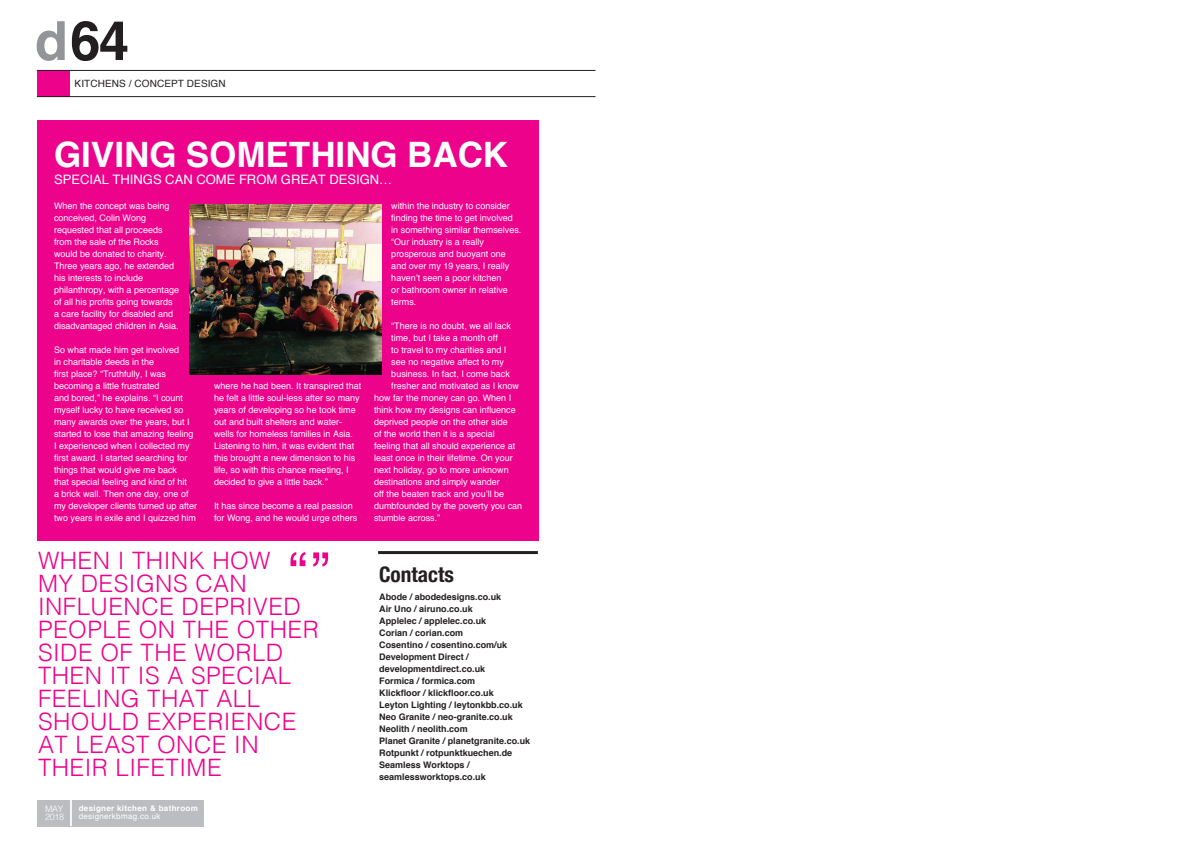
<style>
.page{position:relative;width:1191px;height:842px;background:#fff}
.page>*{position:absolute;margin:0;border:0;box-sizing:border-box;transform-origin:0 0}
.t1{font:700 54.5px "Helvetica";color:#231f20}
.t2{font:700 35px "Helvetica";color:#fff}
.Introduction{font:300 24px/23px "Helvetica";letter-spacing:.02em;color:#ed028c}
.Introduction-2{font:700 condensed 21.4px "Helvetica Neue";color:#231f20}
.t3{font:13px "Helvetica";color:#fff}
.t4{font:10px "Helvetica";letter-spacing:.01em;color:#231f20}
.t5{font:9px/12px "Helvetica";color:#fff}
.Introduction-3{font:700 9px/12px "Helvetica";color:#231f20}
.t6{font:300 9px "Helvetica";letter-spacing:-.04em;color:#fff}
.t7{font:700 8px "Helvetica";letter-spacing:.04em;color:#fff}
.t8{font:8px "Helvetica";letter-spacing:.04em;color:#fff}
.s1{font-size:54px;color:#939598}
</style>
<div class="page">
<div style="left:37px;top:120px;width:502px;height:420px;background:#ed028c"></div>
<div style="left:38px;top:800px;width:166px;height:26px;background:#bcbdc0"></div>
<hr style="left:70px;top:800px;width:2px;height:26px;background:#fff">
<div style="left:37px;top:71px;width:32px;height:26px;background:#ed028c"></div>
<hr style="left:37px;top:70px;width:558px;height:1px;background:#231f20">
<hr style="left:37px;top:96px;width:558px;height:1px;background:#231f20">
<hr style="left:378px;top:551px;width:160px;height:3px;background:#231f20">
<img style="left:189px;top:204px;width:192px;height:170px">
<svg style="left:290px;top:552px;width:38px;height:14px"></svg>
<p class="t1" style="left:35px;top:-3px;width:96px"><span class="s1">d</span>64</p>
<p class="t4" style="left:75px;top:76px;width:153px">KITCHENS / CONCEPT DESIGN</p>
<p class="t2" style="left:54px;top:127px;width:456px">GIVING SOMETHING BACK</p>
<p class="t3" style="left:54px;top:170px;width:340px">SPECIAL THINGS CAN COME FROM GREAT DESIGN…</p>
<p class="t5" style="left:54px;top:200px;width:127px">When the concept was being conceived, Colin Wong requested that all proceeds from the sale of the Rocks would be donated to charity.<br>Three years ago, he extended his interests to include philanthropy, with a percentage of all his profits going towards a care facility for disabled and disadvantaged children in Asia.</p>
<p class="t5" style="left:54px;top:344px;width:145px">So what made him get involved<br>in charitable deeds in the<br>first place? “Truthfully, I was becoming a little frustrated<br>and bored,” he explains. “I count myself lucky to have received so many awards over the years, but I started to lose that amazing feeling<br>I experienced when I collected my first award. I started searching for things that would give me back<br>that special feeling and kind of hit<br>a brick wall. Then one day, one of my developer clients turned up after two years in exile and I quizzed him</p>
<p class="t5" style="left:214px;top:380px;width:149px">where he had been. It transpired that he felt a little soul-less after so many years of developing so he took time out and built shelters and water&shy;wells for homeless families in Asia.<br>Listening to him, it was evident that this brought a new dimension to his life, so with this chance meeting, I decided to give a little back.”</p>
<p class="t5" style="left:214px;top:500px;width:145px">It has since become a real passion for Wong, and he would urge others</p>
<p class="Introduction" style="left:38px;top:548px;width:282px">WHEN I THINK HOW<br>MY DESIGNS CAN<br>INFLUENCE DEPRIVED<br>PEOPLE ON THE OTHER<br>SIDE OF THE WORLD<br>THEN IT IS A SPECIAL<br>FEELING THAT ALL<br>SHOULD EXPERIENCE<br>AT LEAST ONCE IN<br>THEIR LIFETIME</p>
<p class="t6" style="left:45px;top:801px;width:20px">MAY</p>
<p class="t6" style="left:45px;top:809px;width:20px">2018</p>
<p class="t6" style="left:58px;top:801px;width:8px">R</p>
<p class="t6" style="left:58px;top:809px;width:7px">5</p>
<p class="t7" style="left:79px;top:802px;width:121px">designer kitchen &amp; bathroom</p>
<p class="t8" style="left:79px;top:810px;width:83px">designerkbmag.co.uk</p>
<p class="t5" style="left:391px;top:200px;width:132px">within the industry to consider finding the time to get involved in something similar themselves. “Our industry is a really prosperous and buoyant one and over my 19 years, I really haven’t seen a poor kitchen<br>or bathroom owner in relative terms.</p>
<p class="t5" style="left:391px;top:320px;width:121px">“There is no doubt, we all lack</p>
<p class="t5" style="left:391px;top:332px;width:108px">time, but I take a month off</p>
<p class="t5" style="left:391px;top:344px;width:117px">to travel to my charities and I</p>
<p class="t5" style="left:391px;top:356px;width:114px">see no negative affect to my</p>
<p class="t5" style="left:391px;top:368px;width:120px">business. In fact, I come back</p>
<p class="t5" style="left:391px;top:380px;width:129px">fresher and motivated as I know</p>
<p class="t5" style="left:374px;top:392px;width:139px">how far the money can go. When I</p>
<p class="t5" style="left:374px;top:404px;width:143px">think how my designs can influence</p>
<p class="t5" style="left:374px;top:416px;width:135px">deprived people on the other side</p>
<p class="t5" style="left:374px;top:428px;width:122px">of the world then it is a special</p>
<p class="t5" style="left:374px;top:440px;width:143px">feeling that all should experience at</p>
<p class="t5" style="left:374px;top:452px;width:140px">least once in their lifetime. On your</p>
<p class="t5" style="left:374px;top:464px;width:136px">next holiday, go to more unknown</p>
<p class="t5" style="left:374px;top:476px;width:127px">destinations and simply wander</p>
<p class="t5" style="left:374px;top:488px;width:132px">off the beaten track and you’ll be</p>
<p class="t5" style="left:374px;top:500px;width:150px">dumbfounded by the poverty you can</p>
<p class="t5" style="left:374px;top:512px;width:68px">stumble across.”</p>
<p class="Introduction-2" style="left:379px;top:556px;width:76px">Contacts</p>
<p class="Introduction-3" style="left:379px;top:590px;width:124px">Abode / abodedesigns.co.uk</p>
<p class="Introduction-3" style="left:379px;top:602px;width:95px">Air Uno / airuno.co.uk</p>
<p class="Introduction-3" style="left:379px;top:614px;width:109px">Applelec / applelec.co.uk</p>
<p class="Introduction-3" style="left:379px;top:626px;width:86px">Corian / corian.com</p>
<p class="Introduction-3" style="left:379px;top:638px;width:130px">Cosentino / cosentino.com/uk</p>
<p class="Introduction-3" style="left:379px;top:650px;width:108px">Development Direct / developmentdirect.co.uk</p>
<p class="Introduction-3" style="left:379px;top:674px;width:98px">Formica / formica.com</p>
<p class="Introduction-3" style="left:379px;top:686px;width:116px">Klickfloor / klickfloor.co.uk</p>
<p class="Introduction-3" style="left:379px;top:698px;width:145px">Leyton Lighting / leytonkbb.co.uk</p>
<p class="Introduction-3" style="left:379px;top:710px;width:135px">Neo Granite / neo-granite.co.uk</p>
<p class="Introduction-3" style="left:379px;top:722px;width:90px">Neolith / neolith.com</p>
<p class="Introduction-3" style="left:379px;top:734px;width:153px">Planet Granite / planetgranite.co.uk</p>
<p class="Introduction-3" style="left:379px;top:746px;width:135px">Rotpunkt / rotpunktkuechen.de</p>
<p class="Introduction-3" style="left:379px;top:758px;width:108px">Seamless Worktops / seamlessworktops.co.uk</p>
</div>
